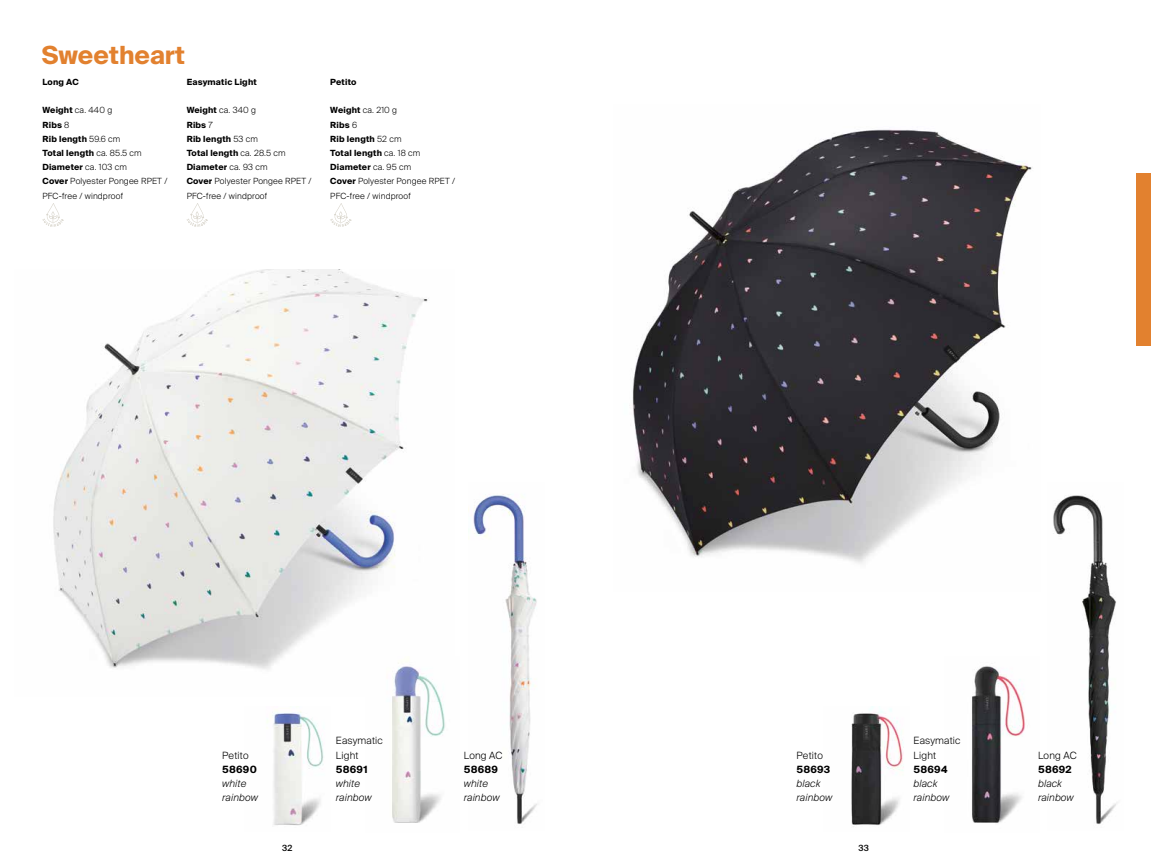
<style>
.page{position:relative;width:1151px;height:865px;background:#fff}
.page>*{position:absolute;margin:0;border:0;box-sizing:border-box;transform-origin:0 0}
.t1{font:700 25px "Suisse Intl";color:#e2812f}
.t2{font:italic 300 10px/14.2px "Suisse Intl";letter-spacing:.02em;color:#000}
.t3{font:300 10px/14.2px "Suisse Intl";letter-spacing:.02em;color:#000}
.t4{font:700 10px "Suisse Intl";letter-spacing:.02em;color:#000}
.t5{font:300 8.5px/14.2px "Suisse Intl";letter-spacing:.02em;color:#000}
.t6{font:700 8.5px "Suisse Intl";letter-spacing:.02em;color:#000}
.t7{font:500 8.5px "Suisse Intl";color:#000}
.s1{font-weight:700}
</style>
<div class="page">
<img style="left:468px;top:494px;width:69px;height:330px">
<img style="left:1053px;top:494px;width:65px;height:330px">
<img style="left:53px;top:269px;width:376px;height:401px">
<img style="left:632px;top:129px;width:400px;height:435px">
<svg style="left:43px;top:203px;width:21px;height:24px"></svg>
<svg style="left:187px;top:203px;width:21px;height:24px"></svg>
<svg style="left:330px;top:203px;width:21px;height:24px"></svg>
<img style="left:365px;top:656px;width:80px;height:167px">
<img style="left:972px;top:666px;width:53px;height:157px">
<img style="left:267px;top:710px;width:57px;height:116px">
<img style="left:851px;top:706px;width:53px;height:121px">
<div style="left:1137px;top:173px;width:14px;height:173px;background:#e2812f"></div>
<h1 class="t1" style="left:42px;top:41px;width:145px">Sweetheart</h1>
<p class="t6" style="left:43px;top:77px;width:38px">Long AC</p>
<p class="t5" style="left:43px;top:103px;width:126px"><span class="s1">Weight</span> ca. 440 g<br><span class="s1">Ribs</span> 8<br><span class="s1">Rib length</span> 59.6 cm<br><span class="s1">Total length</span> ca. 85.5 cm<br><span class="s1">Diameter</span> ca. 103 cm<br><span class="s1">Cover</span> Polyester Pongee RPET /<br>PFC-free / windproof</p>
<p class="t6" style="left:187px;top:77px;width:72px">Easymatic Light</p>
<p class="t5" style="left:187px;top:103px;width:126px"><span class="s1">Weight</span> ca. 340 g<br><span class="s1">Ribs</span> 7<br><span class="s1">Rib length</span> 53 cm<br><span class="s1">Total length</span> ca. 28.5 cm<br><span class="s1">Diameter</span> ca. 93 cm<br><span class="s1">Cover</span> Polyester Pongee RPET /<br>PFC-free / windproof</p>
<p class="t6" style="left:330px;top:77px;width:28px">Petito</p>
<p class="t5" style="left:330px;top:103px;width:126px"><span class="s1">Weight</span> ca. 210 g<br><span class="s1">Ribs</span> 6<br><span class="s1">Rib length</span> 52 cm<br><span class="s1">Total length</span> ca. 18 cm<br><span class="s1">Diameter</span> ca. 95 cm<br><span class="s1">Cover</span> Polyester Pongee RPET /<br>PFC-free / windproof</p>
<p class="t3" style="left:222px;top:748px;width:28px">Petito</p>
<p class="t4" style="left:222px;top:763px;width:36px">58690</p>
<p class="t2" style="left:222px;top:776px;width:37px">white rainbow</p>
<p class="t3" style="left:336px;top:734px;width:48px">Easymatic<br>Light</p>
<p class="t4" style="left:336px;top:763px;width:33px">58691</p>
<p class="t2" style="left:336px;top:776px;width:37px">white rainbow</p>
<p class="t3" style="left:464px;top:748px;width:40px">Long AC</p>
<p class="t4" style="left:464px;top:763px;width:36px">58689</p>
<p class="t2" style="left:464px;top:776px;width:37px">white rainbow</p>
<p class="t3" style="left:796px;top:748px;width:28px">Petito</p>
<p class="t4" style="left:796px;top:763px;width:35px">58693</p>
<p class="t2" style="left:796px;top:776px;width:37px">black rainbow</p>
<p class="t7" style="left:282px;top:842px;width:12px">32</p>
<p class="t7" style="left:858px;top:842px;width:12px">33</p>
<p class="t3" style="left:914px;top:734px;width:48px">Easymatic<br>Light</p>
<p class="t4" style="left:914px;top:763px;width:35px">58694</p>
<p class="t2" style="left:914px;top:776px;width:37px">black rainbow</p>
<p class="t3" style="left:1038px;top:748px;width:40px">Long AC</p>
<p class="t4" style="left:1038px;top:763px;width:35px">58692</p>
<p class="t2" style="left:1038px;top:776px;width:37px">black rainbow</p>
</div>
